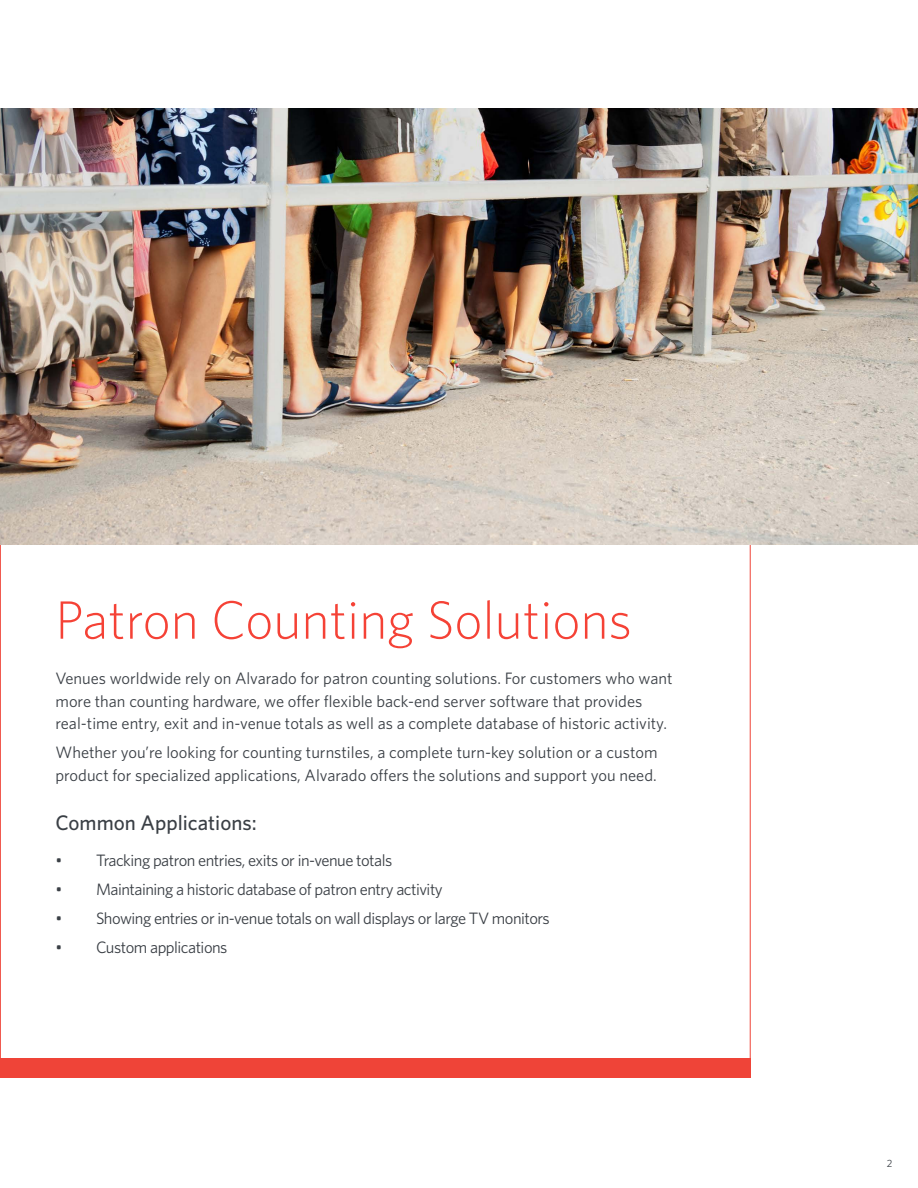
<style>
.page{position:relative;width:918px;height:1188px;background:#fff}
.page>*{position:absolute;margin:0;border:0;box-sizing:border-box;transform-origin:0 0}
.t1{font:300 54px "Whitney";color:#f54236}
.t2{font:500 21px "Whitney";color:#3a3f45}
.t3{font:16.5px/22.5px "Whitney";color:#3a3f45}
.t4{font:16.5px "Whitney";letter-spacing:-.03em;color:#3a3f45}
.t5{font:10.5px "Whitney";color:#3a3f45}
</style>
<div class="page">
<div style="left:0;top:1058px;width:751px;height:20px;background:#ef4438"></div>
<img style="left:0;top:108px;width:918px;height:436px">
<h1 class="t1" style="left:55px;top:584px;width:578px">Patron Counting Solutions</h1>
<p class="t3" style="left:56px;top:667px;width:619px">Venues worldwide rely on Alvarado for patron counting solutions. For customers who want more than counting hardware, we offer flexible back-end server software that provides real-time entry, exit and in-venue totals as well as a complete database of historic activity.</p>
<p class="t3" style="left:56px;top:741px;width:604px">Whether you’re looking for counting turnstiles, a complete turn-key solution or a custom product for specialized applications, Alvarado offers the solutions and support you need.</p>
<p class="t2" style="left:56px;top:809px;width:203px">Common Applications:</p>
<p class="t4" style="left:56px;top:850px;width:338px">• Tracking patron entries, exits or in-venue totals</p>
<p class="t4" style="left:56px;top:879px;width:389px">• Maintaining a historic database of patron entry activity</p>
<p class="t4" style="left:56px;top:907px;width:496px">• Showing entries or in-venue totals on wall displays or large TV monitors</p>
<p class="t4" style="left:56px;top:936px;width:173px">• Custom applications</p>
<p class="t5" style="left:887px;top:1157px;width:7px">2</p>
</div>
